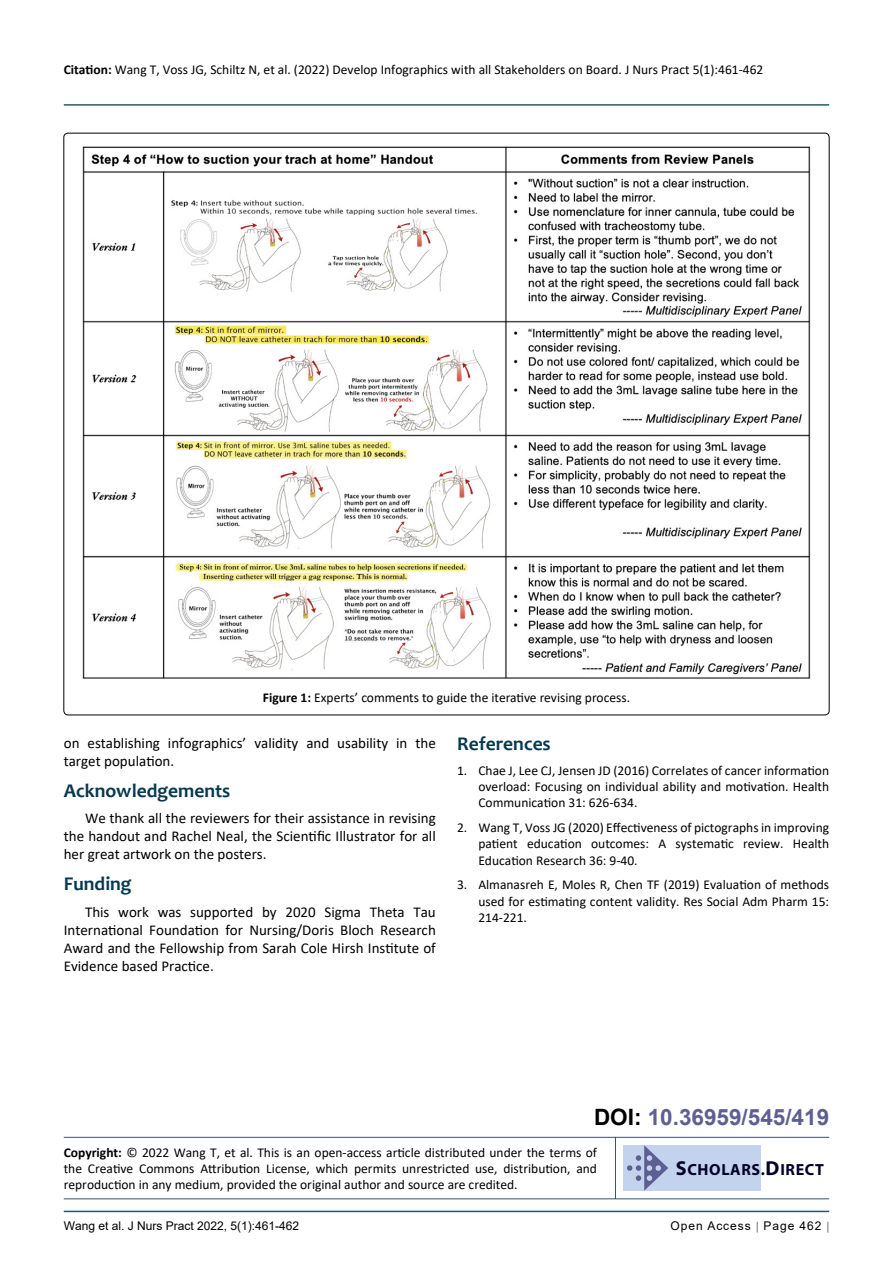
<style>
.page{position:relative;width:893px;height:1263px;background:#fff}
.page>*{position:absolute;margin:0;border:0;box-sizing:border-box;transform-origin:0 0}
.t1{font:700 22.5px "Arial";color:#5e5f93}
.t2{font:700 19.5px "Candara";color:#073950}
.t3{font:700 16.2px "Myriad Pro";letter-spacing:.04em;color:#050128}
.t4{font:15px/18px "Calibri";color:#000;text-align:justify}
.t5{font:13.5px/16.2px "Calibri";color:#000;text-align:justify}
.t6{font:12px "Arial";color:#000}
.t7{font:12px "Arial";letter-spacing:.08em;color:#000}
.s1{font-weight:700}
.s2{color:#000}
.s3{font-size:20.25px}
</style>
<div class="page">
<hr style="left:64px;top:1211px;width:765px;height:1px;background:#073950">
<hr style="left:64px;top:104px;width:765px;height:2px;background:#073950">
<img style="left:83px;top:146px;width:727px;height:533px">
<hr style="left:64px;top:1137px;width:765px;height:1px;background:#073950">
<hr style="left:64px;top:1198px;width:765px;height:1px;background:#073950">
<hr style="left:615px;top:1137px;width:1px;height:62px;background:#073950">
<div style="left:623px;top:1145px;width:138px;height:46px;background:#c3d3ee"></div>
<svg style="left:627px;top:1145px;width:41px;height:46px"></svg>
<p class="t5" style="left:64px;top:61px;width:701px"><span class="s1">Citation:</span> Wang T, Voss JG, Schiltz N, et al. (2022) Develop Infographics with all Stakeholders on Board. J Nurs Pract 5(1):461-462</p>
<p class="t5" style="left:263px;top:689px;width:369px"><span class="s1">Figure 1:</span> Experts’ comments to guide the iterative revising process.</p>
<p class="t4" style="left:64px;top:733px;width:374px">on establishing infographics’ validity and usability in the target population.</p>
<h2 class="t2" style="left:64px;top:778px;width:168px">Acknowledgements</h2>
<p class="t4" style="left:64px;top:809px;width:374px;text-indent:21px">We thank all the reviewers for their assistance in revising the handout and Rachel Neal, the Scientific Illustrator for all her great artwork on the posters.</p>
<h2 class="t2" style="left:64px;top:871px;width:69px">Funding</h2>
<p class="t4" style="left:64px;top:902px;width:374px;text-indent:21px">This work was supported by 2020 Sigma Theta Tau International Foundation for Nursing/Doris Bloch Research Award and the Fellowship from Sarah Cole Hirsh Institute of Evidence based Practice.</p>
<h2 class="t2" style="left:457px;top:732px;width:95px">References</h2>
<p class="t5" style="left:478px;top:762px;width:352px;text-indent:-21px">1. Chae J, Lee CJ, Jensen JD (2016) Correlates of cancer information overload: Focusing on individual ability and motivation. Health Communication 31: 626-634.</p>
<p class="t5" style="left:478px;top:819px;width:352px;text-indent:-21px">2. Wang T, Voss JG (2020) Effectiveness of pictographs in improving patient education outcomes: A systematic review. Health Education Research 36: 9-40.</p>
<p class="t5" style="left:478px;top:876px;width:352px;text-indent:-21px">3. Almanasreh E, Moles R, Chen TF (2019) Evaluation of methods used for estimating content validity. Res Social Adm Pharm 15:<br>214-221.</p>
<h1 class="t1" style="left:594px;top:1101px;width:237px"><span class="s2">DOI:</span> 10.36959/545/419</h1>
<p class="t5" style="left:64px;top:1144px;width:535px"><span class="s1">Copyright:</span> © 2022 Wang T, et al. This is an open-access article distributed under the terms of the Creative Commons Attribution License, which permits unrestricted use, distribution, and reproduction in any medium, provided the original author and source are credited.</p>
<p class="t3" style="left:676px;top:1158px;width:150px"><span class="s3">S</span>CHOLARS.<span class="s3">D</span>IRECT</p>
<p class="t6" style="left:64px;top:1217px;width:237px">Wang et al. J Nurs Pract 2022, 5(1):461-462</p>
<p class="t7" style="left:670px;top:1217px;width:152px">Open Access Page 462</p>
</div>
